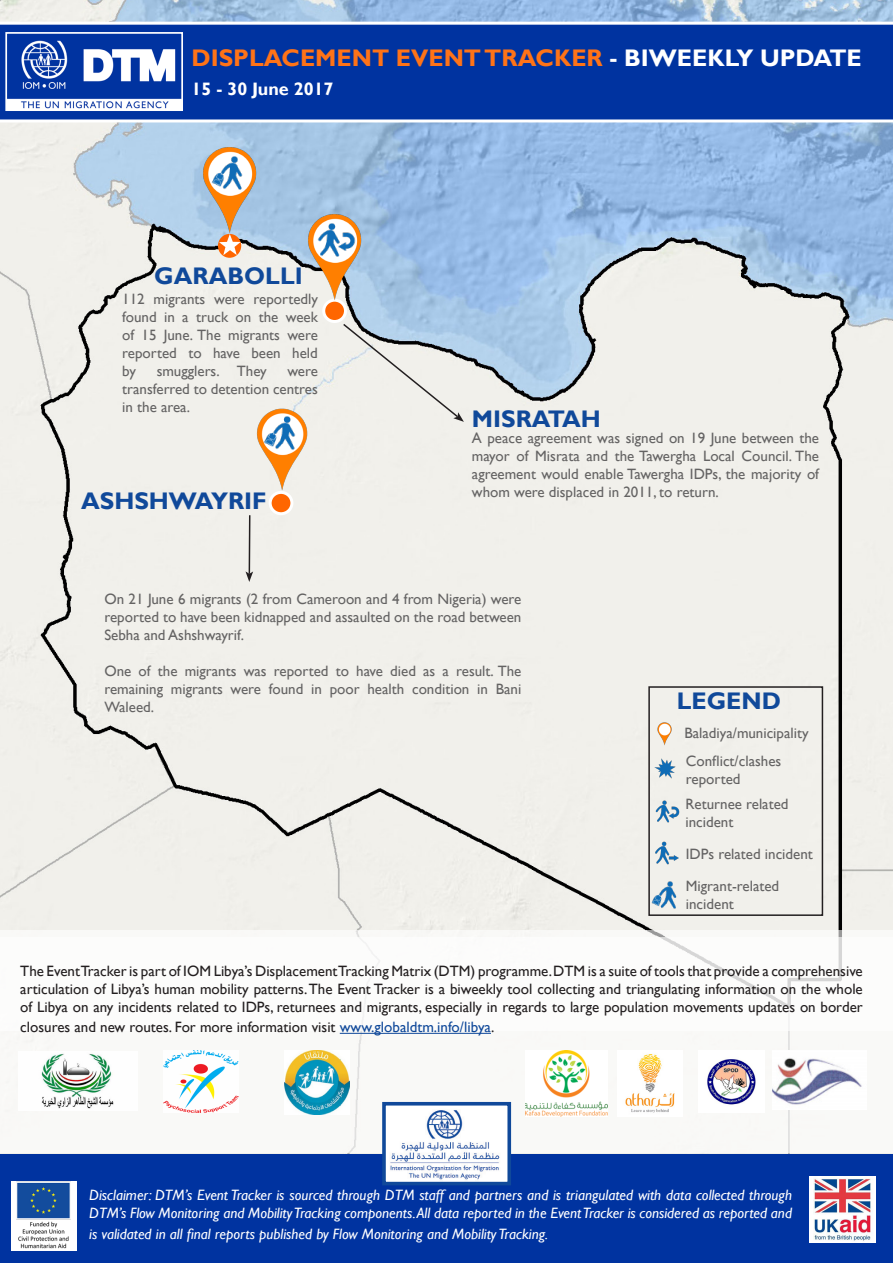
<style>
.page{position:relative;width:893px;height:1263px;background:#fff}
.page>*{position:absolute;margin:0;border:0;box-sizing:border-box;transform-origin:0 0}
.t1{font:700 24px "Gill Sans";color:#ff7317}
.t2{font:700 24px "Gill Sans";color:#10499a}
.t3{font:700 18px "Gill Sans";color:#fff}
.t4{font:15px/18px "Gill Sans";color:#646363}
.t5{font:15px/18px "Gill Sans";color:#231f20;text-align:justify}
.t6{font:italic 15px/18px "Gill Sans";color:#fff}
.s1{color:#fff}
.s2{color:#10499a}
</style>
<div class="page">
<img style="left:0;top:0;width:893px;height:1154px">
<svg style="left:218px;top:234px;width:23px;height:24px"></svg>
<svg style="left:219px;top:235px;width:22px;height:20px"></svg>
<div style="left:0;top:1154px;width:893px;height:109px;background:#0033a0"></div>
<div style="left:0;top:937px;width:893px;height:216px;background:#f9f9f7"></div>
<img style="left:625px;top:1054px;width:50px;height:59px">
<img style="left:526px;top:1051px;width:82px;height:65px">
<img style="left:284px;top:1050px;width:65px;height:64px">
<img style="left:810px;top:1176px;width:65px;height:66px">
<svg style="left:0;top:22px;width:893px;height:100px;background:#2550ad"></svg>
<div style="left:192px;top:50px;width:688px;height:63px;background:#0033a0"></div>
<img style="left:164px;top:1050px;width:74px;height:62px">
<img style="left:41px;top:1054px;width:73px;height:55px">
<img style="left:387px;top:1110px;width:119px;height:70px">
<div style="left:382px;top:1102px;width:129px;height:83px;border:4px solid #10499a"></div>
<div style="left:0;top:930px;width:893px;height:101px;background:#fff"></div>
<hr style="left:340px;top:1033px;width:151px;height:1px;background:#10499a">
<img style="left:707px;top:1059px;width:49px;height:46px">
<img style="left:772px;top:1058px;width:90px;height:47px">
<img style="left:223px;top:405px;width:116px;height:87px">
<div style="left:270px;top:492px;width:22px;height:22px;background:#f60;border-radius:50%"></div>
<div style="left:269px;top:491px;width:24px;height:24px;border:3px solid #fff;border-radius:50%"></div>
<div style="left:324px;top:300px;width:21px;height:21px;background:#f60;border-radius:50%"></div>
<div style="left:322px;top:299px;width:25px;height:24px;border:3px solid #fff;border-radius:50%"></div>
<div style="left:648px;top:686px;width:175px;height:230px;border:2px solid #231f20"></div>
<img style="left:649px;top:722px;width:32px;height:24px">
<img style="left:8px;top:35px;width:172px;height:73px">
<div style="left:5px;top:32px;width:178px;height:79px;border:2px solid #fff"></div>
<img style="left:652px;top:755px;width:26px;height:26px">
<img style="left:652px;top:838px;width:29px;height:29px">
<img style="left:653px;top:798px;width:28px;height:28px">
<img style="left:273px;top:209px;width:124px;height:93px">
<img style="left:258px;top:411px;width:43px;height:43px">
<img style="left:647px;top:878px;width:35px;height:35px">
<img style="left:315px;top:218px;width:43px;height:43px">
<img style="left:11px;top:1181px;width:66px;height:70px">
<img style="left:168px;top:143px;width:123px;height:92px">
<img style="left:206px;top:152px;width:43px;height:43px">
<svg style="left:342px;top:322px;width:122px;height:100px;background:#d9dedf"></svg>
<hr style="left:249px;top:515px;width:1px;height:59px;background:#231f20">
<svg style="left:245px;top:571px;width:8px;height:11px"></svg>
<p class="t1" style="left:192px;top:44px;width:672px">DISPLACEMENT EVENT TRACKER <span class="s1">- BIWEEKLY UPDATE</span></p>
<p class="t3" style="left:192px;top:78px;width:144px">15 - 30 June 2017</p>
<p class="t2" style="left:154px;top:261px;width:150px">GARABOLLI</p>
<p class="t4" style="left:122px;top:290px;width:197px;text-align:justify">112 migrants were reportedly found in a truck on the week of 15 June. The migrants were reported to have been held by</p>
<p class="t4" style="left:157px;top:362px;width:112px">smugglers. They</p>
<p class="t4" style="left:122px;top:362px;width:197px;text-align:justify;text-indent:165px">were transferred to detention centres in the area.</p>
<p class="t2" style="left:81px;top:487px;width:187px">ASHSHWAYRIF</p>
<p class="t2" style="left:472px;top:405px;width:130px">MISRATAH</p>
<p class="t4" style="left:472px;top:430px;width:349px;text-align:justify">A peace agreement was signed on 19 June between the mayor of Misrata and the Tawergha Local Council. The agreement would enable Tawergha IDPs, the majority of whom were displaced in 2011, to return.</p>
<p class="t4" style="left:104px;top:590px;width:418px">On 21 June 6 migrants (2 from Cameroon and 4 from Nigeria) were reported to have been kidnapped and assaulted on the road between</p>
<p class="t4" style="left:104px;top:626px;width:141px">Sebha and Ashshwayrif.</p>
<p class="t4" style="left:104px;top:662px;width:418px;text-align:justify">One of the migrants was reported to have died as a result. The remaining migrants were found in poor health condition in Bani Waleed.</p>
<p class="t2" style="left:677px;top:686px;width:106px">LEGEND</p>
<p class="t4" style="left:684px;top:724px;width:126px">Baladiya/municipality</p>
<p class="t4" style="left:686px;top:752px;width:97px">Conflict/clashes reported</p>
<p class="t4" style="left:685px;top:795px;width:105px">Returnee related incident</p>
<p class="t4" style="left:686px;top:845px;width:129px">IDPs related incident</p>
<p class="t4" style="left:686px;top:877px;width:95px">Migrant-related incident</p>
<p class="t5" style="left:20px;top:963px;width:844px">The Event Tracker is part of IOM Libya’s Displacement Tracking Matrix (DTM) programme. DTM is a suite of tools that provide a comprehensive articulation of Libya’s human mobility patterns. The Event Tracker is a biweekly tool collecting and triangulating information on the whole of Libya on any incidents related to IDPs, returnees and migrants, especially in regards to large population movements updates on border</p>
<p class="t5" style="left:20px;top:1018px;width:475px">closures and new routes. For more information visit <span class="s2">www.globaldtm.info/libya</span>.</p>
<p class="t6" style="left:89px;top:1186px;width:704px">Disclaimer: DTM’s Event Tracker is sourced through DTM staff and partners and is triangulated with data collected through<br>DTM’s Flow Monitoring and Mobility Tracking components. All data reported in the Event Tracker is considered as reported and</p>
<p class="t6" style="left:89px;top:1225px;width:460px">is validated in all final reports published by Flow Monitoring and Mobility Tracking.</p>
</div>
